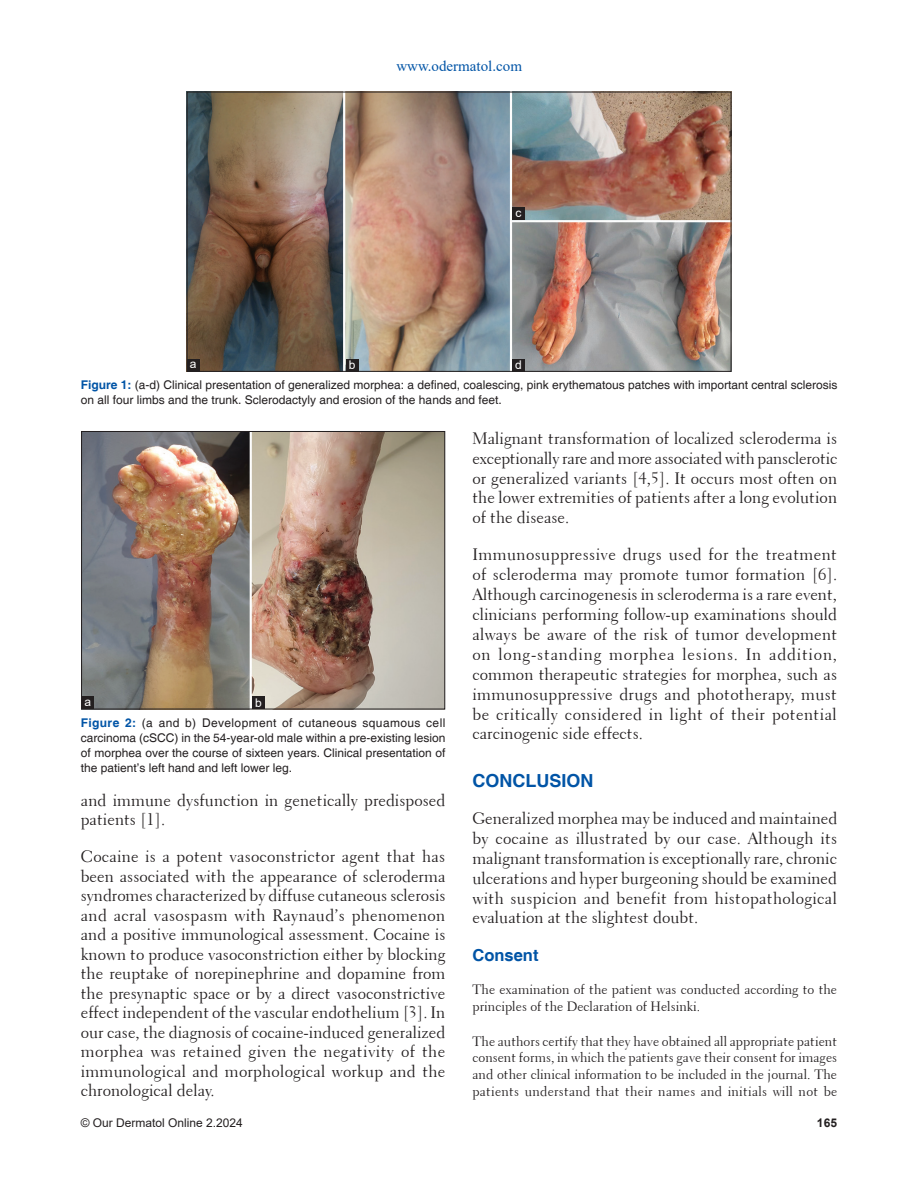
<style>
.page{position:relative;width:918px;height:1188px;background:#fff}
.page>*{position:absolute;margin:0;border:0;box-sizing:border-box;transform-origin:0 0}
.t1{font:700 18px "Helvetica";color:#0154a6}
.TX{font:16.5px/20px "Transitional 521 BT Roman A";color:#231f20;text-align:justify}
.t2{font:700 16.5px "Helvetica";color:#0154a6}
.t3{font:15px "Times New Roman";color:#0154a6}
.Consent_TX{font:13.5px/17px "Transitional 521 BT Roman A";color:#231f20}
.FGC{font:12px/15px "Helvetica";color:#231f20}
.t4{font:12px "Arial";color:#231f20}
.LABEL{font:12px "Arial";color:#fff}
.t5{font:700 12px "Arial";color:#231f20}
.s1{font-weight:700;color:#0154a6}
</style>
<div class="page">
<img style="left:189px;top:94px;width:540px;height:276px">
<div style="left:187px;top:92px;width:544px;height:280px;border:1px solid #231f20"></div>
<div style="left:512px;top:359px;width:13px;height:13px;background:#231f20"></div>
<div style="left:512px;top:208px;width:13px;height:12px;background:#231f20"></div>
<div style="left:346px;top:359px;width:13px;height:13px;background:#231f20"></div>
<div style="left:187px;top:359px;width:13px;height:13px;background:#231f20"></div>
<img style="left:83px;top:433px;width:360px;height:274px">
<div style="left:81px;top:431px;width:364px;height:278px;border:1px solid #231f20"></div>
<div style="left:252px;top:696px;width:13px;height:13px;background:#231f20"></div>
<div style="left:81px;top:696px;width:13px;height:13px;background:#231f20"></div>
<p class="t3" style="left:396px;top:55px;width:127px">www.odermatol.com</p>
<p class="LABEL" style="left:190px;top:356px;width:8px">a</p>
<p class="LABEL" style="left:349px;top:357px;width:8px">b</p>
<p class="LABEL" style="left:515px;top:205px;width:7px">c</p>
<p class="LABEL" style="left:515px;top:357px;width:8px">d</p>
<p class="FGC" style="left:81px;top:378px;width:758px"><span class="s1">Figure 1:</span> (a-d) Clinical presentation of generalized morphea: a defined, coalescing, pink erythematous patches with important central sclerosis on all four limbs and the trunk. Sclerodactyly and erosion of the hands and feet.</p>
<p class="LABEL" style="left:84px;top:694px;width:8px">a</p>
<p class="LABEL" style="left:255px;top:695px;width:8px">b</p>
<p class="FGC" style="left:81px;top:716px;width:366px;text-align:justify"><span class="s1">Figure 2:</span> (a and b) Development of cutaneous squamous cell carcinoma (cSCC) in the 54-year-old male within a pre-existing lesion of morphea over the course of sixteen years. Clinical presentation of the patient’s left hand and left lower leg.</p>
<p class="TX" style="left:81px;top:791px;width:366px;line-height:19.5px">and immune dysfunction in genetically predisposed patients [1].</p>
<p class="TX" style="left:81px;top:847px;width:366px;line-height:19.5px">Cocaine is a potent vasoconstrictor agent that has been associated with the appearance of scleroderma syndromes characterized by diffuse cutaneous sclerosis and acral vasospasm with Raynaud’s phenomenon and a positive immunological assessment. Cocaine is known to produce vasoconstriction either by blocking the reuptake of norepinephrine and dopamine from the presynaptic space or by a direct vasoconstrictive effect independent of the vascular endothelium [3]. In our case, the diagnosis of cocaine-induced generalized morphea was retained given the negativity of the immunological and morphological workup and the chronological delay.</p>
<p class="TX" style="left:472px;top:428px;width:366px">Malignant transformation of localized scleroderma is exceptionally rare and more associated with pansclerotic or generalized variants [4,5]. It occurs most often on the lower extremities of patients after a long evolution of the disease.</p>
<p class="TX" style="left:472px;top:545px;width:366px">Immunosuppressive drugs used for the treatment of scleroderma may promote tumor formation [6].<br>Although carcinogenesis in scleroderma is a rare event, clinicians performing follow-up examinations should always be aware of the risk of tumor development on long-standing morphea lesions. In addition, common therapeutic strategies for morphea, such as immunosuppressive drugs and phototherapy, must be critically considered in light of their potential carcinogenic side effects.</p>
<h1 class="t1" style="left:472px;top:770px;width:122px">CONCLUSION</h1>
<p class="TX" style="left:472px;top:809px;width:366px">Generalized morphea may be induced and maintained by cocaine as illustrated by our case. Although its malignant transformation is exceptionally rare, chronic ulcerations and hyper burgeoning should be examined with suspicion and benefit from histopathological evaluation at the slightest doubt.</p>
<h2 class="t2" style="left:472px;top:945px;width:67px">Consent</h2>
<p class="Consent_TX" style="left:472px;top:981px;width:366px">The examination of the patient was conducted according to the principles of the Declaration of Helsinki.</p>
<p class="Consent_TX" style="left:472px;top:1033px;width:366px;text-align:justify">The authors certify that they have obtained all appropriate patient consent forms, in which the patients gave their consent for images and other clinical information to be included in the journal. The patients understand that their names and initials will not be</p>
<p class="t4" style="left:81px;top:1114px;width:164px">© Our Dermatol Online 2.2024</p>
<p class="t5" style="left:817px;top:1114px;width:22px">165</p>
</div>
